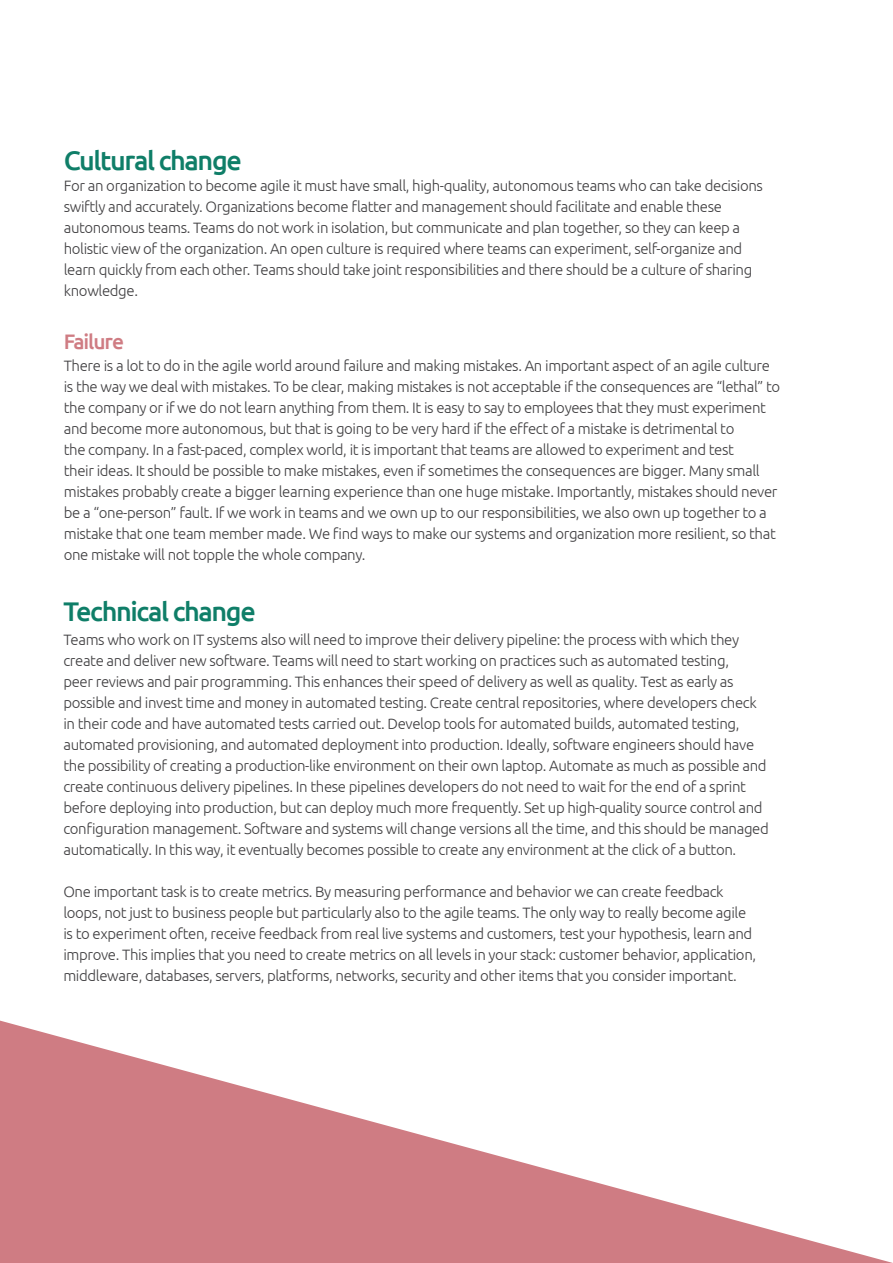
<style>
.page{position:relative;width:893px;height:1263px;background:#fff}
.page>*{position:absolute;margin:0;border:0;box-sizing:border-box;transform-origin:0 0}
.t1{font:500 27px "Ubuntu";letter-spacing:-.05em;color:#0f7e68}
.t2{font:500 21px "Ubuntu";letter-spacing:-.05em;color:#cf7c83}
.t3{font:300 15px/21px "Ubuntu";letter-spacing:-.025em;color:#414042}
</style>
<div class="page">
<svg style="left:0;top:1020px;width:893px;height:243px"></svg>
<h1 class="t1" style="left:64px;top:143px;width:180px">Cultural change</h1>
<p class="t3" style="left:64px;top:175px;width:701px">For an organization to become agile it must have small, high-quality, autonomous teams who can take decisions swiftly and accurately. Organizations become flatter and management should facilitate and enable these autonomous teams. Teams do not work in isolation, but communicate and plan together, so they can keep a holistic view of the organization. An open culture is required where teams can experiment, self-organize and learn quickly from each other. Teams should take joint responsibilities and there should be a culture of sharing knowledge.</p>
<h2 class="t2" style="left:64px;top:329px;width:62px">Failure</h2>
<p class="t3" style="left:64px;top:355px;width:718px">There is a lot to do in the agile world around failure and making mistakes. An important aspect of an agile culture is the way we deal with mistakes. To be clear, making mistakes is not acceptable if the consequences are “lethal” to the company or if we do not learn anything from them. It is easy to say to employees that they must experiment and become more autonomous, but that is going to be very hard if the effect of a mistake is detrimental to<br>the company. In a fast-paced, complex world, it is important that teams are allowed to experiment and test<br>their ideas. It should be possible to make mistakes, even if sometimes the consequences are bigger. Many small mistakes probably create a bigger learning experience than one huge mistake. Importantly, mistakes should never be a “one-person” fault. If we work in teams and we own up to our responsibilities, we also own up together to a mistake that one team member made. We find ways to make our systems and organization more resilient, so that one mistake will not topple the whole company.</p>
<h1 class="t1" style="left:63px;top:594px;width:194px">Technical change</h1>
<p class="t3" style="left:63px;top:629px;width:707px">Teams who work on IT systems also will need to improve their delivery pipeline: the process with which they create and deliver new software. Teams will need to start working on practices such as automated testing,<br>peer reviews and pair programming. This enhances their speed of delivery as well as quality. Test as early as possible and invest time and money in automated testing. Create central repositories, where developers check in their code and have automated tests carried out. Develop tools for automated builds, automated testing, automated provisioning, and automated deployment into production. Ideally, software engineers should have the possibility of creating a production-like environment on their own laptop. Automate as much as possible and create continuous delivery pipelines. In these pipelines developers do not need to wait for the end of a sprint before deploying into production, but can deploy much more frequently. Set up high-quality source control and configuration management. Software and systems will change versions all the time, and this should be managed automatically. In this way, it eventually becomes possible to create any environment at the click of a button.</p>
<p class="t3" style="left:63px;top:881px;width:694px">One important task is to create metrics. By measuring performance and behavior we can create feedback loops, not just to business people but particularly also to the agile teams. The only way to really become agile is to experiment often, receive feedback from real live systems and customers, test your hypothesis, learn and improve. This implies that you need to create metrics on all levels in your stack: customer behavior, application, middleware, databases, servers, platforms, networks, security and other items that you consider important.</p>
</div>
